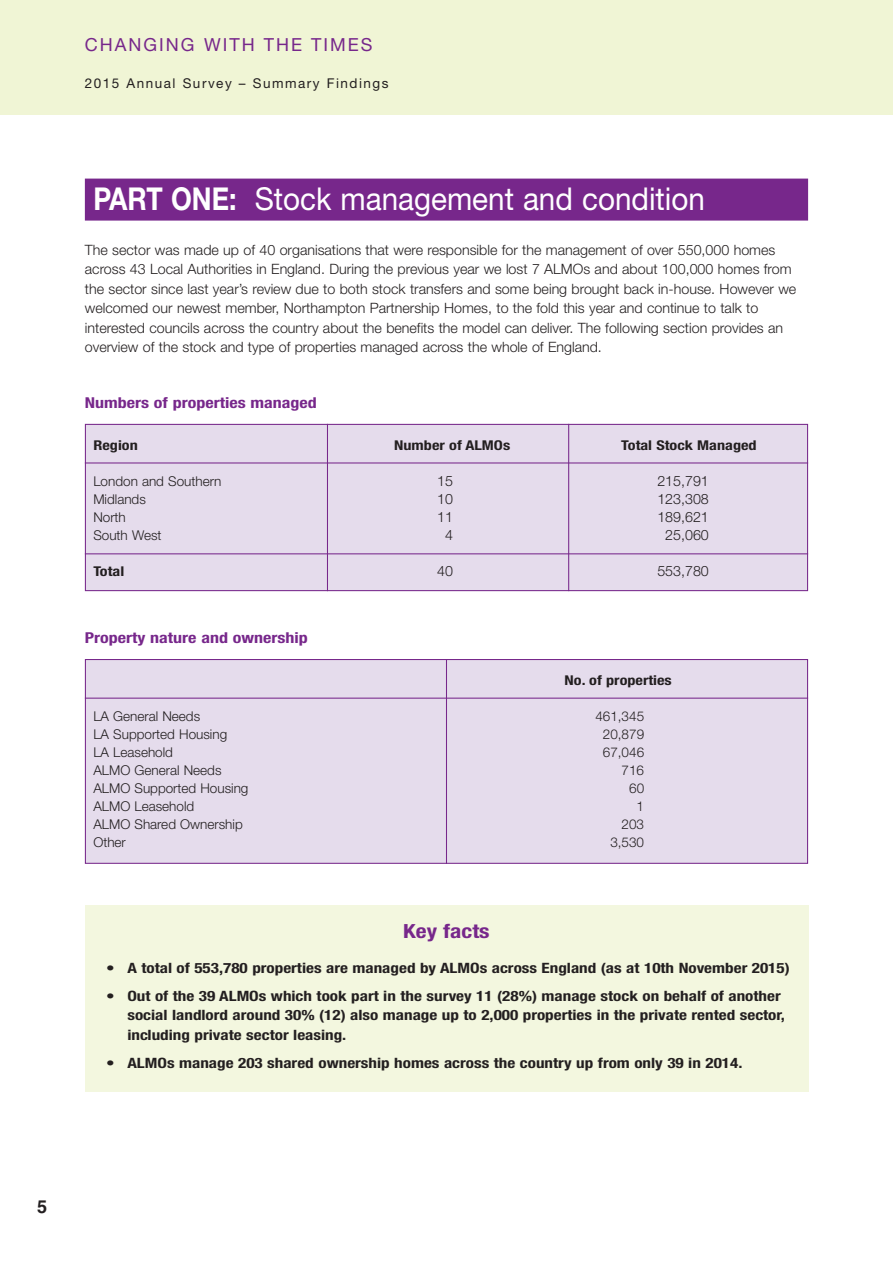
<style>
.page{position:relative;width:893px;height:1263px;background:#fff}
.page>*{position:absolute;margin:0;border:0;box-sizing:border-box;transform-origin:0 0}
.t1{font:31.5px "Helvetica Neue";color:#fff;scale:.94 1}
.t2{font:700 condensed 19.5px "Helvetica Neue";color:#77278b;scale:1.2 1}
.t3{font:18px "Helvetica Neue";letter-spacing:.11em;color:#77278b}
.t4{font:700 18px "Helvetica";color:#231f20}
.t5{font:700 condensed 15px "Helvetica Neue";color:#77278b;scale:1.2 1}
.t6{font:300 14.25px/19.5px "Helvetica Neue";color:#231f20}
.t7{font:700 condensed 14.25px/19.5px "Helvetica Neue";color:#231f20;scale:1.2 1}
.t8{font:300 13.5px "Helvetica Neue";color:#231f20}
.t9{font:700 condensed 13.5px "Helvetica Neue";color:#231f20;scale:1.2 1}
.t10{font:13.5px "Helvetica Neue";letter-spacing:.11em;color:#231f20}
.s1{font-weight:700}
</style>
<div class="page">
<div style="left:85px;top:905px;width:723px;height:187px;background:#f3f7df"></div>
<div style="left:0;top:0;width:892px;height:115px;background:#f0f5d5"></div>
<div style="left:85px;top:179px;width:723px;height:42px;background:#77278b"></div>
<div style="left:85px;top:424px;width:722px;height:167px;background:#e5dcec"></div>
<div style="left:85px;top:424px;width:723px;height:167px;border:1px solid #77278b"></div>
<hr style="left:327px;top:424px;width:1px;height:167px;background:#77278b">
<hr style="left:568px;top:424px;width:1px;height:167px;background:#77278b">
<hr style="left:85px;top:462px;width:723px;height:2px;background:#77278b">
<hr style="left:85px;top:553px;width:723px;height:1px;background:#77278b">
<div style="left:85px;top:660px;width:722px;height:203px;background:#e5dcec"></div>
<div style="left:85px;top:659px;width:723px;height:205px;border:1px solid #77278b"></div>
<hr style="left:446px;top:659px;width:1px;height:205px;background:#77278b">
<hr style="left:85px;top:698px;width:723px;height:1px;background:#77278b">
<p class="t3" style="left:85px;top:38px;width:289px">CHANGING WITH THE TIMES</p>
<p class="t10" style="left:85px;top:78px;width:305px">2015 Annual Survey – Summary Findings</p>
<h1 class="t1" style="left:93px;top:187px;width:652px"><span class="s1">PART ONE:</span> Stock management and condition</h1>
<p class="t6" style="left:85px;top:241px;width:713px">The sector was made up of 40 organisations that were responsible for the management of over 550,000 homes across 43 Local Authorities in England. During the previous year we lost 7 ALMOs and about 100,000 homes from the sector since last year’s review due to both stock transfers and some being brought back in-house. However we welcomed our newest member, Northampton Partnership Homes, to the fold this year and continue to talk to interested councils across the country about the benefits the model can deliver. The following section provides an overview of the stock and type of properties managed across the whole of England.</p>
<p class="t5" style="left:85px;top:397px;width:195px">Numbers of properties managed</p>
<p class="t9" style="left:93px;top:440px;width:38px">Region</p>
<p class="t9" style="left:394px;top:440px;width:98px">Number of ALMOs</p>
<p class="t9" style="left:621px;top:440px;width:114px">Total Stock Managed</p>
<p class="t8" style="left:93px;top:476px;width:130px">London and Southern</p>
<p class="t6" style="left:437px;top:473px;width:17px">15</p>
<p class="t6" style="left:657px;top:473px;width:53px">215,791</p>
<p class="t8" style="left:93px;top:494px;width:54px">Midlands</p>
<p class="t6" style="left:437px;top:491px;width:17px">10</p>
<p class="t6" style="left:657px;top:491px;width:53px">123,308</p>
<p class="t8" style="left:93px;top:512px;width:34px">North</p>
<p class="t6" style="left:437px;top:509px;width:17px">11</p>
<p class="t6" style="left:657px;top:509px;width:53px">189,621</p>
<p class="t8" style="left:93px;top:530px;width:70px">South West</p>
<p class="t6" style="left:445px;top:527px;width:9px">4</p>
<p class="t6" style="left:665px;top:527px;width:45px">25,060</p>
<p class="t9" style="left:93px;top:566px;width:27px">Total</p>
<p class="t6" style="left:437px;top:563px;width:17px">40</p>
<p class="t6" style="left:657px;top:563px;width:53px">553,780</p>
<p class="t5" style="left:85px;top:632px;width:187px">Property nature and ownership</p>
<p class="t9" style="left:564px;top:676px;width:91px">No. of properties</p>
<p class="t8" style="left:93px;top:712px;width:108px">LA General Needs</p>
<p class="t8" style="left:595px;top:712px;width:50px">461,345</p>
<p class="t8" style="left:93px;top:730px;width:135px">LA Supported Housing</p>
<p class="t8" style="left:603px;top:730px;width:43px">20,879</p>
<p class="t8" style="left:93px;top:747px;width:81px">LA Leasehold</p>
<p class="t8" style="left:603px;top:747px;width:43px">67,046</p>
<p class="t8" style="left:93px;top:765px;width:130px">ALMO General Needs</p>
<p class="t8" style="left:621px;top:765px;width:24px">716</p>
<p class="t8" style="left:93px;top:783px;width:157px">ALMO Supported Housing</p>
<p class="t8" style="left:629px;top:783px;width:17px">60</p>
<p class="t8" style="left:93px;top:801px;width:102px">ALMO Leasehold</p>
<p class="t8" style="left:636px;top:801px;width:9px">1</p>
<p class="t8" style="left:93px;top:819px;width:151px">ALMO Shared Ownership</p>
<p class="t8" style="left:621px;top:819px;width:24px">203</p>
<p class="t8" style="left:93px;top:837px;width:34px">Other</p>
<p class="t8" style="left:610px;top:837px;width:35px">3,530</p>
<h2 class="t2" style="left:403px;top:924px;width:73px">Key facts</h2>
<p class="t7" style="left:106px;top:959px;width:571px">• A total of 553,780 properties are managed by ALMOs across England (as at 10th November 2015)</p>
<p class="t7" style="left:127px;top:987px;width:549px;text-indent:-21px">• Out of the 39 ALMOs which took part in the survey 11 (28%) manage stock on behalf of another social landlord around 30% (12) also manage up to 2,000 properties in the private rented sector, including private sector leasing.</p>
<p class="t7" style="left:106px;top:1054px;width:531px">• ALMOs manage 203 shared ownership homes across the country up from only 39 in 2014.</p>
<p class="t4" style="left:37px;top:1201px;width:12px">5</p>
</div>
